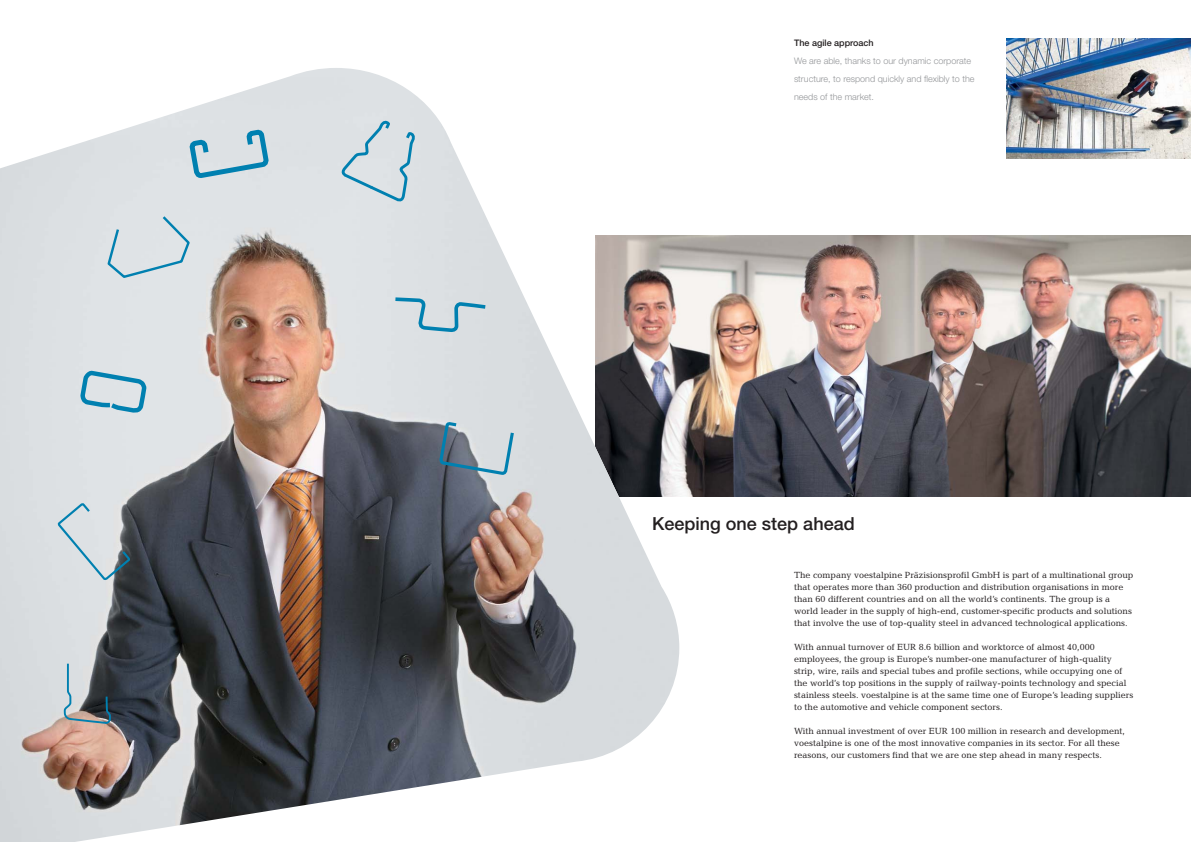
<style>
.page{position:relative;width:1191px;height:842px;background:#fff}
.page>*{position:absolute;margin:0;border:0;box-sizing:border-box;transform-origin:0 0}
.t1{font:500 18px "Helvetica Neue";color:#231f20}
.t2{font:9px/12px "Candida";color:#231f20}
.t3{font:300 9px/18px "Helvetica Neue";color:#939598}
.t4{font:500 9px "Helvetica Neue";color:#231f20}
</style>
<div class="page">
<img style="left:679px;top:235px;width:512px;height:261px">
<img style="left:1006px;top:38px;width:185px;height:121px">
<img style="left:0;top:68px;width:679px;height:774px">
<svg style="left:391px;top:295px;width:98px;height:39px"></svg>
<svg style="left:340px;top:104px;width:76px;height:113px"></svg>
<svg style="left:437px;top:420px;width:79px;height:87px"></svg>
<svg style="left:106px;top:126px;width:166px;height:153px"></svg>
<svg style="left:63px;top:662px;width:49px;height:62px"></svg>
<svg style="left:77px;top:368px;width:72px;height:49px"></svg>
<svg style="left:58px;top:500px;width:75px;height:83px"></svg>
<p class="t4" style="left:794px;top:39px;width:81px">The agile approach</p>
<p class="t3" style="left:794px;top:52px;width:182px">We are able, thanks to our dynamic corporate structure, to respond quickly and flexibly to the needs of the market.</p>
<h1 class="t1" style="left:652px;top:517px;width:204px">Keeping one step ahead</h1>
<p class="t2" style="left:794px;top:570px;width:341px">The company voestalpine Präzisionsprofil GmbH is part of a multinational group that operates more than 360 production and distribution organisations in more than 60 different countries and on all the world’s continents. The group is a world leader in the supply of high-end, customer-specific products and solutions that involve the use of top-quality steel in advanced technological applications.</p>
<p class="t2" style="left:794px;top:642px;width:341px">With annual turnover of EUR 8.6 billion and worktorce of almost 40,000 employees, the group is Europe’s number-one manufacturer of high-quality strip, wire, rails and special tubes and profile sections, while occupying one of the world’s top positions in the supply of railway-points technology and special stainless steels. voestalpine is at the same time one of Europe’s leading suppliers to the automotive and vehicle component sectors.</p>
<p class="t2" style="left:794px;top:726px;width:332px">With annual investment of over EUR 100 million in research and development, voestalpine is one of the most innovative companies in its sector. For all these reasons, our customers find that we are one step ahead in many respects.</p>
</div>
